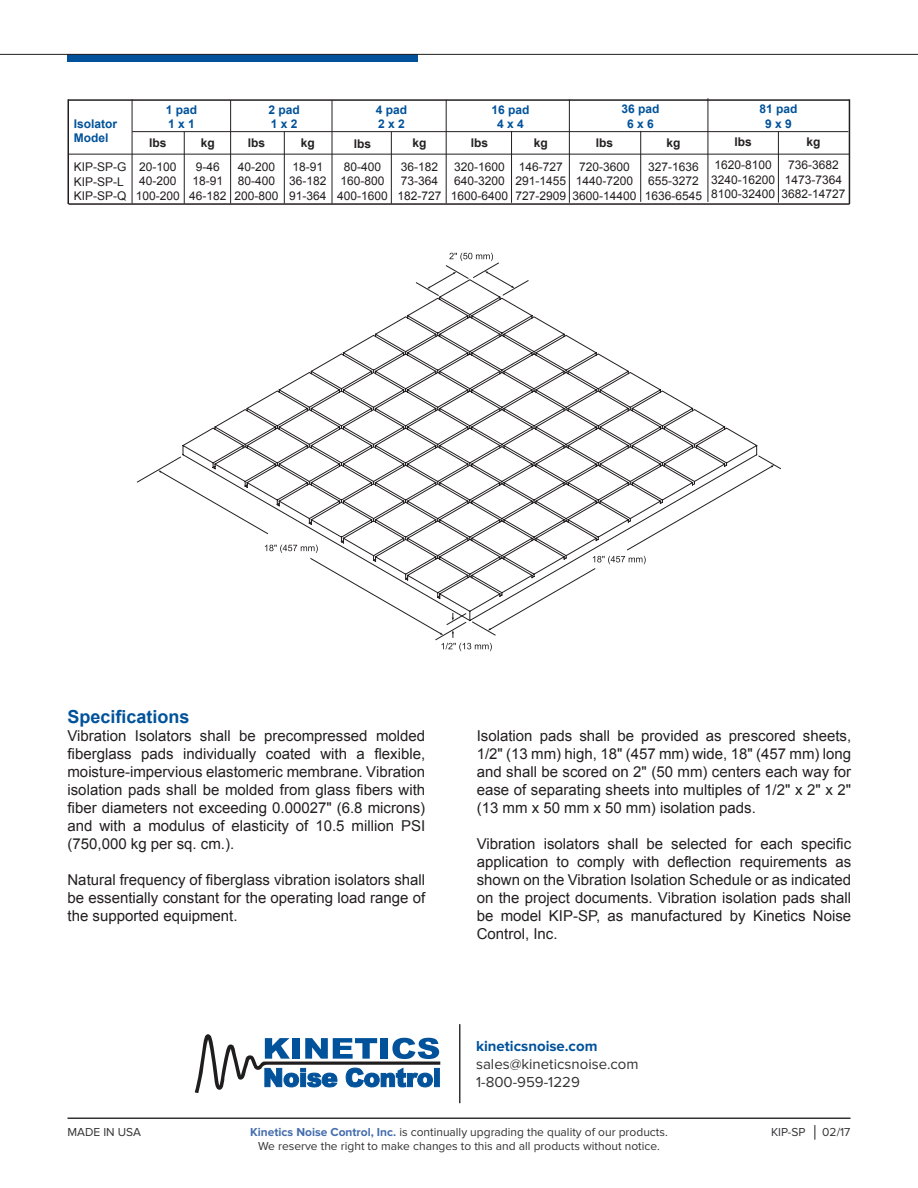
<style>
.page{position:relative;width:918px;height:1188px;background:#fff}
.page>*{position:absolute;margin:0;border:0;box-sizing:border-box;transform-origin:0 0}
.t1{font:700 18px "Arial";color:#01529a}
.t2{font:15px/18px "Arial";color:#231f20;text-align:justify}
.t3{font:15px/18px "Proxima Nova";color:#333234}
.t4{font:700 15px "Proxima Nova";color:#01529a}
.t5{font:12px/14.4px "Arial";color:#231f20}
.t6{font:12px "Proxima Nova";color:#333234}
.t7{font:700 12px/14.4px "Arial";color:#01529a}
.t8{font:700 12px "Arial";color:#231f20}
.s1{font-weight:700;color:#446dad}
.s2{font-family:"Arial"}
</style>
<div class="page">
<div style="left:68px;top:54px;width:350px;height:7px;background:#01529a"></div>
<hr style="left:0;top:54px;width:918px;height:1px;background:#231f20">
<hr style="left:132px;top:99px;width:1px;height:104px;background:#231f20">
<hr style="left:230px;top:100px;width:1px;height:103px;background:#231f20">
<hr style="left:332px;top:100px;width:1px;height:104px;background:#231f20">
<hr style="left:446px;top:100px;width:1px;height:103px;background:#231f20">
<hr style="left:569px;top:99px;width:1px;height:104px;background:#231f20">
<hr style="left:708px;top:98px;width:1px;height:104px;background:#231f20">
<hr style="left:184px;top:132px;width:1px;height:72px;background:#231f20">
<hr style="left:284px;top:132px;width:1px;height:71px;background:#231f20">
<hr style="left:391px;top:132px;width:1px;height:72px;background:#231f20">
<hr style="left:511px;top:131px;width:1px;height:72px;background:#231f20">
<hr style="left:640px;top:131px;width:1px;height:71px;background:#231f20">
<hr style="left:778px;top:132px;width:1px;height:71px;background:#231f20">
<hr style="left:68px;top:99px;width:1px;height:105px;background:#231f20">
<hr style="left:68px;top:99px;width:781px;height:2px;background:#231f20">
<hr style="left:849px;top:99px;width:1px;height:105px;background:#231f20">
<hr style="left:69px;top:203px;width:780px;height:2px;background:#231f20">
<hr style="left:69px;top:154px;width:780px;height:1px;background:#231f20">
<hr style="left:132px;top:131px;width:717px;height:1px;background:#231f20">
<svg style="left:137px;top:262px;width:643px;height:379px"></svg>
<svg style="left:441px;top:643px;width:51px;height:8px"></svg>
<svg style="left:593px;top:556px;width:53px;height:8px"></svg>
<svg style="left:502px;top:280px;width:271px;height:271px"></svg>
<svg style="left:449px;top:253px;width:44px;height:8px"></svg>
<svg style="left:265px;top:545px;width:178px;height:90px"></svg>
<svg style="left:415px;top:282px;width:24px;height:14px"></svg>
<hr style="left:68px;top:1118px;width:782px;height:1px;background:#333234">
<hr style="left:459px;top:1024px;width:1px;height:79px;background:#333234">
<svg style="left:195px;top:1034px;width:245px;height:59px"></svg>
<svg style="left:434px;top:1068px;width:6px;height:19px"></svg>
<p class="t7" style="left:74px;top:117px;width:45px">Isolator<br>Model</p>
<p class="t5" style="left:74px;top:160px;width:54px">KIP-SP-G<br>KIP-SP-L<br>KIP-SP-Q</p>
<p class="t7" style="left:166px;top:103px;width:33px">1 pad<br>1 x 1</p>
<p class="t7" style="left:269px;top:103px;width:33px">2 pad<br>1 x 2</p>
<p class="t7" style="left:376px;top:103px;width:33px">4 pad<br>2 x 2</p>
<p class="t7" style="left:492px;top:103px;width:40px;text-align:center">16 pad<br>4 x 4</p>
<p class="t7" style="left:622px;top:102px;width:40px;text-align:center">36 pad<br>6 x 6</p>
<p class="t7" style="left:759px;top:102px;width:40px;text-align:center">81 pad<br>9 x 9</p>
<p class="t8" style="left:149px;top:135px;width:19px">lbs</p>
<p class="t5" style="left:136px;top:160px;width:46px">20-100<br>40-200<br>100-200</p>
<p class="t8" style="left:201px;top:135px;width:16px">kg</p>
<p class="t5" style="left:189px;top:160px;width:39px;text-align:center">9-46<br>18-91<br>46-182</p>
<p class="t8" style="left:248px;top:135px;width:19px">lbs</p>
<p class="t5" style="left:235px;top:160px;width:46px">40-200<br>80-400<br>200-800</p>
<p class="t8" style="left:301px;top:135px;width:16px">kg</p>
<p class="t5" style="left:289px;top:160px;width:39px">18-91<br>36-182<br>91-364</p>
<p class="t8" style="left:354px;top:135px;width:19px">lbs</p>
<p class="t5" style="left:337px;top:160px;width:52px;text-align:center">80-400<br>160-800<br>400-1600</p>
<p class="t8" style="left:412px;top:135px;width:16px">kg</p>
<p class="t5" style="left:397px;top:160px;width:46px">36-182<br>73-364<br>182-727</p>
<p class="t8" style="left:471px;top:135px;width:19px">lbs</p>
<p class="t5" style="left:451px;top:160px;width:59px">320-1600<br>640-3200<br>1600-6400</p>
<p class="t8" style="left:534px;top:135px;width:16px">kg</p>
<p class="t5" style="left:515px;top:160px;width:52px">146-727<br>291-1455<br>727-2909</p>
<p class="t8" style="left:596px;top:135px;width:19px">lbs</p>
<p class="t5" style="left:573px;top:160px;width:66px;text-align:center">720-3600<br>1440-7200<br>3600-14400</p>
<p class="t8" style="left:666px;top:135px;width:16px">kg</p>
<p class="t5" style="left:645px;top:160px;width:59px">327-1636<br>655-3272<br>1636-6545</p>
<p class="t8" style="left:734px;top:134px;width:19px">lbs</p>
<p class="t5" style="left:711px;top:158px;width:66px">1620-8100<br>3240-16200<br>8100-32400</p>
<p class="t8" style="left:807px;top:134px;width:16px">kg</p>
<p class="t5" style="left:782px;top:158px;width:66px;text-align:center">736-3682<br>1473-7364<br>3682-14727</p>
<p class="t1" style="left:68px;top:704px;width:124px">Specifications</p>
<p class="t2" style="left:68px;top:727px;width:359px">Vibration Isolators shall be precompressed molded fiberglass pads individually coated with a flexible, moisture-impervious elastomeric membrane. Vibration isolation pads shall be molded from glass fibers with fiber diameters not exceeding 0.00027" (6.8 microns) and with a modulus of elasticity of 10.5 million PSI (750,000 kg per sq. cm.).</p>
<p class="t2" style="left:68px;top:871px;width:359px">Natural frequency of fiberglass vibration isolators shall be essentially constant for the operating load range of the supported equipment.</p>
<p class="t2" style="left:477px;top:727px;width:376px">Isolation pads shall be provided as prescored sheets, 1/2" (13 mm) high, 18" (457 mm) wide, 18" (457 mm) long and shall be scored on 2" (50 mm) centers each way for ease of separating sheets into multiples of 1/2" x 2" x 2" (13 mm x 50 mm x 50 mm) isolation pads.</p>
<p class="t2" style="left:477px;top:835px;width:376px">Vibration isolators shall be selected for each specific application to comply with deflection requirements as shown on the Vibration Isolation Schedule or as indicated on the project documents. Vibration isolation pads shall be model KIP-SP, as manufactured by Kinetics Noise Control, Inc.</p>
<p class="t4" style="left:476px;top:1037px;width:123px">kineticsnoise.com</p>
<p class="t3" style="left:476px;top:1055px;width:164px">sales@kineticsnoise.com<br>1-800-959-1229</p>
<p class="t6" style="left:68px;top:1125px;width:75px">MADE IN USA</p>
<p class="t6" style="left:250px;top:1125px;width:419px"><span class="s1">Kinetics Noise Control, Inc.</span> is continually upgrading the quality of our products.</p>
<p class="t6" style="left:771px;top:1125px;width:81px">KIP-SP <span class="s2">│</span> 02/17</p>
<p class="t6" style="left:258px;top:1139px;width:403px">We reserve the right to make changes to this and all products without notice.</p>
</div>
